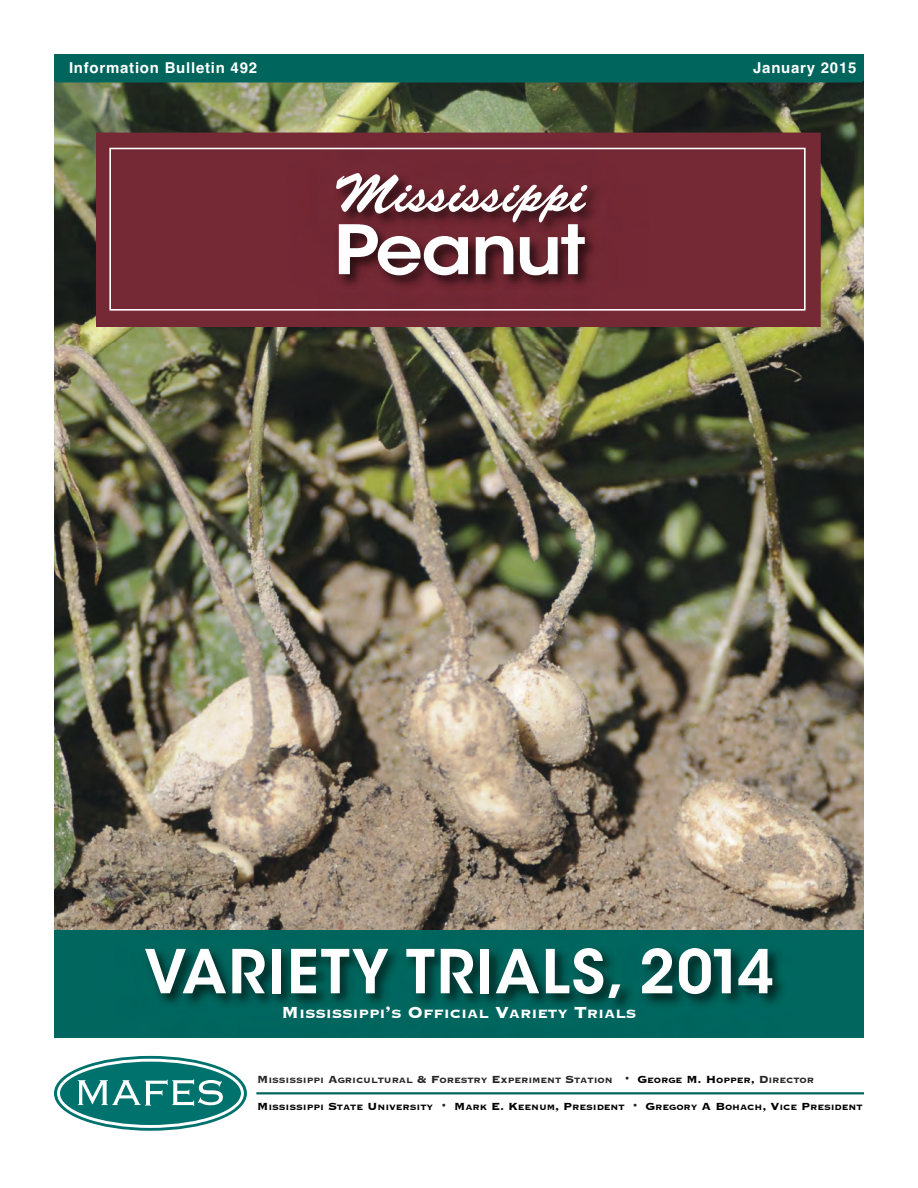
<style>
.page{position:relative;width:918px;height:1188px;background:#fff}
.page>*{position:absolute;margin:0;border:0;box-sizing:border-box;transform-origin:0 0}
.t1{font:600 67.5px "ITC Avant Garde Std";letter-spacing:-.025em;color:#fff;scale:1.1 1}
.t2{font:600 60px "ITC Avant Garde Std";letter-spacing:.03em;color:#fff}
.t3{font:54px "Brush Script Std";color:#fff}
.t4{font:700 15.75px "Copperplate";letter-spacing:-.005em;color:#fff}
.t5{font:700 15px "Helvetica";letter-spacing:.05em;color:#fff}
.t6{font:700 10.2px "Copperplate";letter-spacing:-.005em;color:#000}
.t7{font:700 10.2px "Copperplate";letter-spacing:-.005em;color:#272627}
.s1{font-size:21px}
.s2{font-size:13.5px}
.s3{font-family:"Helvetica";font-weight:400;font-size:13.5px}
.s4{font-size:13.5px;color:#000}
.s5{color:#000}
.s6{font-family:"Helvetica";font-weight:400;font-size:13.5px;color:#272627}
</style>
<div class="page">
<img style="left:54px;top:81px;width:810px;height:849px">
<svg style="left:57px;top:1059px;width:187px;height:69px"></svg>
<div style="left:54px;top:1056px;width:193px;height:75px;border:6px solid #00726d;border-radius:50%"></div>
<div style="left:58px;top:1060px;width:184px;height:66px;background:#00726d;border-radius:50%"></div>
<div style="left:57px;top:1059px;width:187px;height:69px;border:3px solid #fff;border-radius:50%"></div>
<svg style="left:78px;top:1079px;width:145px;height:27px"></svg>
<hr style="left:256px;top:1092px;width:608px;height:2px;background:#00665d">
<div style="left:54px;top:54px;width:810px;height:27px;background:#00665d"></div>
<div style="left:56px;top:56px;width:806px;height:26px;background:#00665d"></div>
<img style="left:91px;top:130px;width:750px;height:213px">
<div style="left:96px;top:133px;width:724px;height:194px;background:#742935"></div>
<img style="left:110px;top:148px;width:696px;height:162px">
<img style="left:54px;top:930px;width:810px;height:108px">
<h3 class="t5" style="left:69px;top:59px;width:190px">Information Bulletin 492</h3>
<h3 class="t5" style="left:753px;top:59px;width:105px">January 2015</h3>
<h3 class="t3" style="left:334px;top:174px;width:254px">Mississippi</h3>
<h1 class="t1" style="left:334px;top:224px;width:230px">Peanut</h1>
<h2 class="t2" style="left:144px;top:949px;width:631px">VARIETY TRIALS, 2014</h2>
<h3 class="t4" style="left:282px;top:1003px;width:356px"><span class="s1">M</span>ISSISSIPPI<span class="s1">’</span>S <span class="s1">O</span>FFICIAL <span class="s1">V</span>ARIETY <span class="s1">T</span>RIALS</h3>
<p class="t7" style="left:257px;top:1073px;width:558px"><span class="s2">M</span>ISSISSIPPI <span class="s2">A</span>GRICULTURAL <span class="s2">&amp; F</span>ORESTRY <span class="s2">E</span>XPERIMENT <span class="s2">S</span>TATION <span class="s3">•</span> <span class="s4">G</span><span class="s5">EORGE</span> <span class="s4">M. H</span><span class="s5">OPPER</span><span class="s4">,</span> <span class="s2">D</span>IRECTOR</p>
<p class="t6" style="left:257px;top:1100px;width:607px"><span class="s2">M</span>ISSISSIPPI <span class="s2">S</span>TATE <span class="s2">U</span>NIVERSITY <span class="s6">•</span> <span class="s2">M</span>ARK <span class="s2">E. K</span>EENUM<span class="s2">, P</span>RESIDENT <span class="s6">•</span> <span class="s2">G</span>REGORY <span class="s2">A B</span>OHACH<span class="s2">, V</span>ICE <span class="s2">P</span>RESIDENT</p>
</div>
